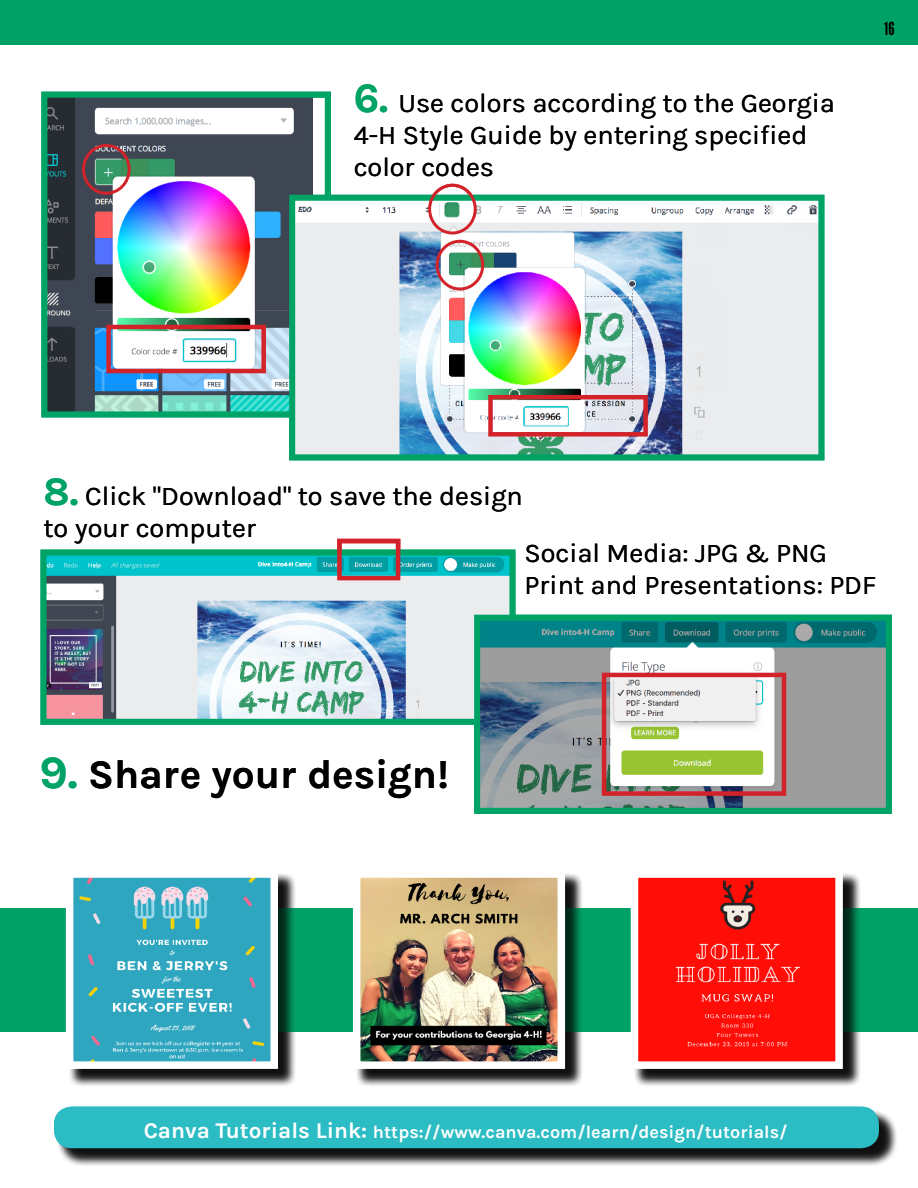
<style>
.page{position:relative;width:918px;height:1188px;background:#fff}
.page>*{position:absolute;margin:0;border:0;box-sizing:border-box;transform-origin:0 0}
.t1{font:700 40.5px "Karla";color:#000}
.t2{font:27px/32.4px "Karla";color:#000}
.t3{font:700 18px "Karla";color:#fff}
.t4{font:18px "League Gothic";color:#000}
.s1{font-weight:700;font-size:42px;color:#00a366}
.s2{font-weight:700;font-size:40.5px;color:#00a366}
.s3{font-size:46.5px;color:#00a366}
.s4{font-size:22.5px}
</style>
<div class="page">
<img style="left:48px;top:99px;width:264px;height:311px">
<img style="left:296px;top:202px;width:521px;height:251px">
<img style="left:47px;top:557px;width:461px;height:161px">
<img style="left:481px;top:622px;width:404px;height:185px">
<div style="left:0;top:908px;width:918px;height:123px;background:#00a166"></div>
<div style="left:68px;top:873px;width:228px;height:215px;background:#000;opacity:.75"></div>
<div style="left:66px;top:870px;width:212px;height:199px;border:8px solid #fff"></div>
<div style="left:355px;top:873px;width:228px;height:215px;background:#000;opacity:.75"></div>
<div style="left:353px;top:870px;width:212px;height:199px;border:8px solid #fff"></div>
<div style="left:633px;top:873px;width:228px;height:215px;background:#000;opacity:.75"></div>
<div style="left:631px;top:870px;width:212px;height:199px;border:8px solid #fff"></div>
<div style="left:56px;top:1109px;width:841px;height:58px;background:#000;opacity:.75"></div>
<div style="left:54px;top:1107px;width:825px;height:41px;background:#2bbcc4;border-radius:18px"></div>
<div style="left:41px;top:92px;width:290px;height:325px;border:6px solid #00a366"></div>
<div style="left:289px;top:195px;width:535px;height:265px;border:6px solid #00a366"></div>
<div style="left:106px;top:325px;width:160px;height:48px;border:4px solid #d2232a"></div>
<div style="left:488px;top:395px;width:160px;height:42px;border:4px solid #d2232a"></div>
<div style="left:0;top:0;width:918px;height:45px;background:#00a166"></div>
<div style="left:40px;top:550px;width:475px;height:175px;border:6px solid #00a366"></div>
<div style="left:474px;top:615px;width:418px;height:199px;border:6px solid #00a366"></div>
<div style="left:337px;top:539px;width:63px;height:41px;border:4px solid #d2232a"></div>
<div style="left:602px;top:673px;width:184px;height:123px;border:4px solid #d2232a"></div>
<div style="left:436px;top:240px;width:48px;height:51px;border:3px solid #d2232a;border-radius:50%"></div>
<div style="left:428px;top:184px;width:49px;height:51px;border:3px solid #d2232a;border-radius:50%"></div>
<div style="left:82px;top:144px;width:49px;height:51px;border:3px solid #d2232a;border-radius:50%"></div>
<p class="t2" style="left:354px;top:87px;width:483px"><span class="s1">6.</span> Use colors according to the Georgia<br>4-H Style Guide by entering specified color codes</p>
<p class="t4" style="left:884px;top:18px;width:12px">16</p>
<p class="t2" style="left:43px;top:480px;width:481px"><span class="s2">8.</span> Click "Download" to save the design to your computer</p>
<p class="t2" style="left:524px;top:537px;width:353px">Social Media: JPG &amp; PNG<br>Print and Presentations: PDF</p>
<h1 class="t1" style="left:40px;top:751px;width:411px"><span class="s3">9.</span> Share your design!</h1>
<p class="t3" style="left:144px;top:1121px;width:646px"><span class="s4">Canva Tutorials Link:</span> https://www.canva.com/learn/design/tutorials/</p>
</div>
